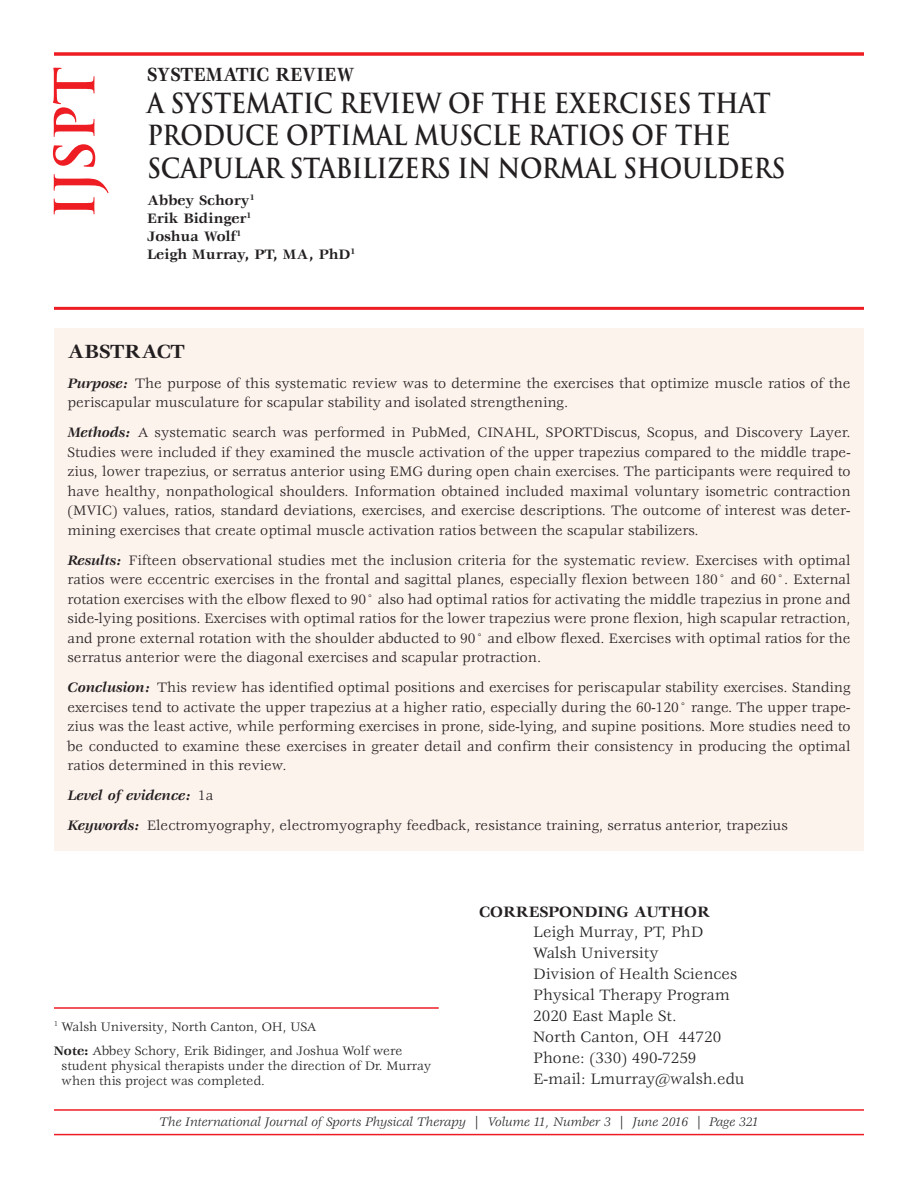
<style>
.page{position:relative;width:918px;height:1188px;background:#fff}
.page>*{position:absolute;margin:0;border:0;box-sizing:border-box;transform-origin:0 0}
.t1{font:700 54px "Trajan Pro";color:#ee1d23}
.t2{font:700 27px/32.2px "Trajan Pro";letter-spacing:-.015em;color:#231f20;scale:.9 1}
.t3{font:700 21px "Veljovic Std";color:#231f20;scale:.9 1}
.t4{font:700 21px "Veljovic Std";color:#231f20}
.t5{font:16.5px/21px "Veljovic Std";color:#231f20}
.t6{font:700 16.5px "Veljovic Std";color:#231f20}
.t7{font:15px/19.5px "Veljovic Std";color:#231f20;text-align:justify}
.t8{font:700 15px/18px "Veljovic Std";color:#231f20}
.t9{font:13.5px/24px "Veljovic Std";color:#231f20}
.t10{font:italic 13.5px "Veljovic Std";color:#231f20}
.s1{font-weight:700;font-style:italic}
.s2{font-weight:700}
</style>
<div class="page">
<hr style="left:54px;top:1109px;width:810px;height:2px;background:#ee1d23">
<hr style="left:54px;top:1134px;width:810px;height:1px;background:#ee1d23">
<div style="left:54px;top:328px;width:810px;height:522px;background:#fdf3ed"></div>
<svg style="left:54px;top:52px;width:810px;height:4px;background:#ef383e"></svg>
<hr style="left:54px;top:1007px;width:385px;height:2px;background:#ee1d23">
<hr style="left:54px;top:307px;width:810px;height:3px;background:#ee1d23">
<h1 class="t1" style="left:44px;top:219px;width:154px;rotate:-90deg">IJSPT</h1>
<h3 class="t3" style="left:147px;top:66px;width:232px">SYSTEMATIC REVIEW</h3>
<h2 class="t2" style="left:147px;top:88px;width:711px">A SYSTEMATIC REVIEW OF THE EXERCISES THAT<br>PRODUCE OPTIMAL MUSCLE RATIOS OF THE<br>SCAPULAR STABILIZERS IN NORMAL SHOULDERS</h2>
<p class="t8" style="left:147px;top:192px;width:210px">Abbey Schory<sup>1<br></sup>Erik Bidinger<sup>1<br></sup>Joshua Wolf<sup>1<br></sup>Leigh Murray, PT, MA, PhD<sup>1</sup></p>
<h3 class="t4" style="left:68px;top:343px;width:119px">ABSTRACT</h3>
<p class="t7" style="left:68px;top:374px;width:785px"><span class="s1">Purpose:</span> The purpose of this systematic review was to determine the exercises that optimize muscle ratios of the periscapular musculature for scapular stability and isolated strengthening.</p>
<p class="t7" style="left:68px;top:424px;width:785px"><span class="s1">Methods:</span> A systematic search was performed in PubMed, CINAHL, SPORTDiscus, Scopus, and Discovery Layer.<br>Studies were included if they examined the muscle activation of the upper trapezius compared to the middle trape&shy;zius, lower trapezius, or serratus anterior using EMG during open chain exercises. The participants were required to have healthy, nonpathological shoulders. Information obtained included maximal voluntary isometric contraction (MVIC) values, ratios, standard deviations, exercises, and exercise descriptions. The outcome of interest was deter&shy;mining exercises that create optimal muscle activation ratios between the scapular stabilizers.</p>
<p class="t7" style="left:68px;top:551px;width:785px"><span class="s1">Results:</span> Fifteen observational studies met the inclusion criteria for the systematic review. Exercises with optimal ratios were eccentric exercises in the frontal and sagittal planes, especially flexion between 180° and 60°. External rotation exercises with the elbow flexed to 90° also had optimal ratios for activating the middle trapezius in prone and side-lying positions. Exercises with optimal ratios for the lower trapezius were prone flexion, high scapular retraction, and prone external rotation with the shoulder abducted to 90° and elbow flexed. Exercises with optimal ratios for the serratus anterior were the diagonal exercises and scapular protraction.</p>
<p class="t7" style="left:68px;top:679px;width:785px"><span class="s1">Conclusion:</span> This review has identified optimal positions and exercises for periscapular stability exercises. Standing exercises tend to activate the upper trapezius at a higher ratio, especially during the 60-120° range. The upper trape&shy;zius was the least active, while performing exercises in prone, side-lying, and supine positions. More studies need to be conducted to examine these exercises in greater detail and confirm their consistency in producing the optimal ratios determined in this review.</p>
<p class="t7" style="left:68px;top:782px;width:722px;line-height:30px"><span class="s1">Level of evidence:</span> 1a<br><span class="s1">Keywords:</span> Electromyography, electromyography feedback, resistance training, serratus anterior, trapezius</p>
<p class="t9" style="left:54px;top:1015px;width:350px"><sup>1</sup> Walsh University, North Canton, OH, USA<br><span class="s2">Note:</span> Abbey Schory, Erik Bidinger, and Joshua Wolf were</p>
<p class="t9" style="left:62px;top:1059px;width:371px;line-height:15px">student physical therapists under the direction of Dr. Murray when this project was completed.</p>
<p class="t6" style="left:479px;top:905px;width:232px">CORRESPONDING AUTHOR</p>
<p class="t5" style="left:533px;top:923px;width:213px">Leigh Murray, PT, PhD<br>Walsh University<br>Division of Health Sciences<br>Physical Therapy Program<br>2020 East Maple St.<br>North Canton, OH 44720<br>Phone: (330) 490-7259<br>E-mail: Lmurray@walsh.edu</p>
<p class="t10" style="left:159px;top:1117px;width:601px">The International Journal of Sports Physical Therapy | Volume 11, Number 3 | June 2016 | Page 321</p>
</div>
